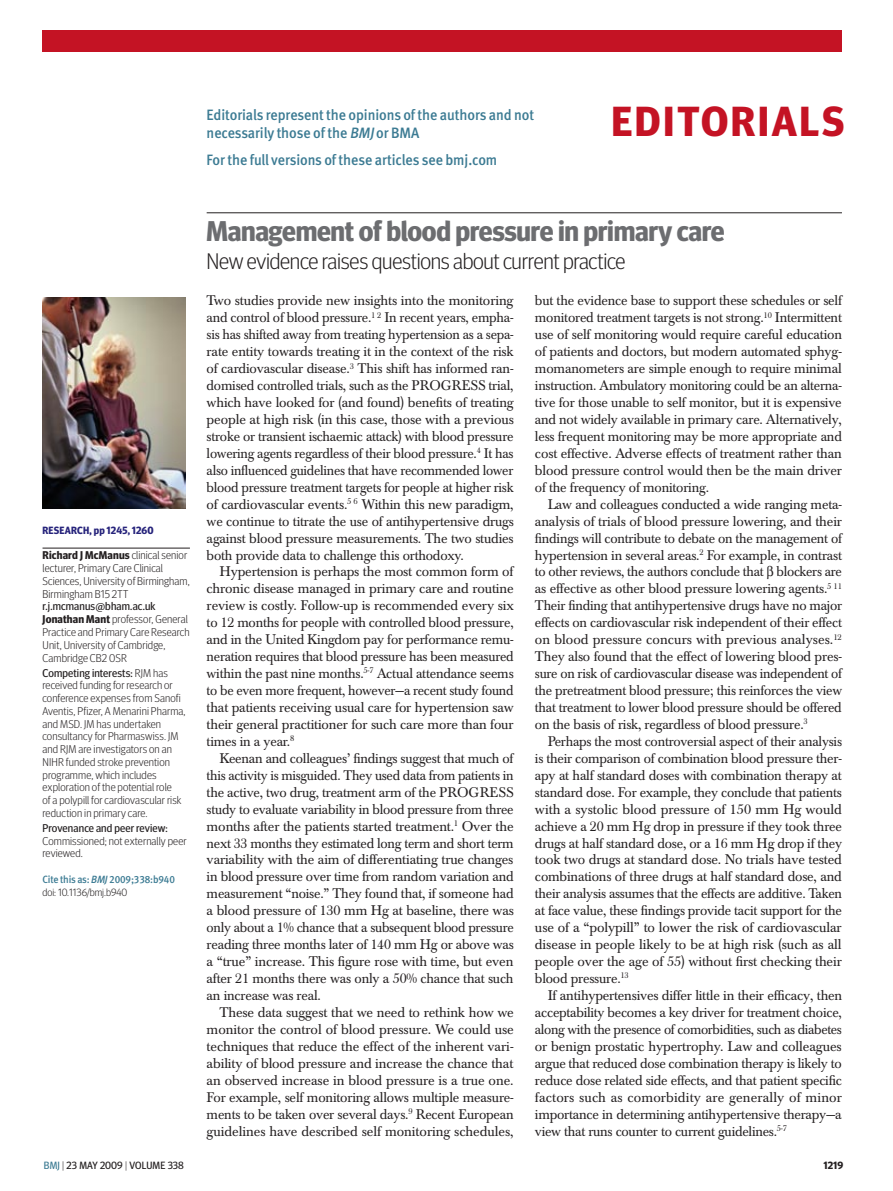
<style>
.page{position:relative;width:893px;height:1191px;background:#fff}
.page>*{position:absolute;margin:0;border:0;box-sizing:border-box;transform-origin:0 0}
.t1{font:700 42px "Meta Headline OT";letter-spacing:.06em;color:#c41324}
.editorial_head_19{font:700 28.5px "Meta Headline OT";letter-spacing:-.01em;color:#6c6d70}
.intro_15{font:300 22.5px "Meta Headline OT";letter-spacing:-.01em;color:#231f20}
.t2{font:15px/18px "Meta Medium LF";letter-spacing:-.005em;color:#3c7b93;scale:.95 1}
.body_indent{font:13.8px/17px "Baskerville BE";letter-spacing:-.015em;color:#231f20;text-align:justify}
.body{font:13.8px/17px "Baskerville BE";letter-spacing:-.015em;color:#231f20;text-align:justify}
.competing_interest{font:300 11.25px/12.8px "Meta Headline OT";letter-spacing:.01em;color:#231f20}
.author_details{font:300 11.25px/12.8px "Meta Headline OT";letter-spacing:.01em;color:#231f20}
.citation_text{font:10.5px "Meta Medium LF";letter-spacing:-.015em;color:#3c7b93;scale:.95 1}
.t3{font:10.5px "Meta Headline OT";color:#231f20}
.page_ref{font:700 10.5px "Meta Headline OT";letter-spacing:.02em;color:#26237b}
.biblio_doi{font:300 10.5px "Meta Headline OT";color:#231f20}
.t4{font:700 10.5px "Meta Headline OT";color:#231f20}
.s1{font-style:italic}
.s2{font-weight:700}
.s3{font-weight:400}
.s4{color:#3c7b93}
.s5{font-weight:300}
</style>
<div class="page">
<div style="left:43px;top:30px;width:799px;height:21px;background:#c41324"></div>
<hr style="left:207px;top:212px;width:635px;height:1px;background:#231f20">
<img style="left:43px;top:298px;width:142px;height:210px">
<hr style="left:43px;top:548px;width:147px;height:1px;background:#231f20">
<p class="t2" style="left:207px;top:106px;width:346px">Editorials represent the opinions of the authors and not necessarily those of the <span class="s1">BMJ</span> or BMA</p>
<p class="t2" style="left:207px;top:150px;width:307px">For the full versions of these articles see bmj.com</p>
<p class="t1" style="left:611px;top:96px;width:233px">EDITORIALS</p>
<p class="page_ref" style="left:43px;top:524px;width:113px">Research, pp 1245, 1260</p>
<p class="author_details" style="left:43px;top:549px;width:149px"><span class="s2">Richard J McManus</span> clinical senior lecturer, Primary Care Clinical<br>Sciences, University of Birmingham,<br>Birmingham B15 2TT <span class="s3">r.j.mcmanus@bham.ac.uk<br></span><span class="s2">Jonathan Mant</span> professor, General<br>Practice and Primary Care Research<br>Unit, University of Cambridge,<br>Cambridge CB2 0SR</p>
<p class="competing_interest" style="left:43px;top:666px;width:145px"><span class="s3">Competing interests:</span> RJM has received funding for research or conference expenses from Sanofi<br>Aventis, Pfizer, A Menarini Pharma, and MSD. JM has undertaken consultancy for Pharmaswiss. JM and RJM are investigators on an<br>NIHR funded stroke prevention programme, which includes exploration of the potential role<br>of a polypill for cardiovascular risk reduction in primary care.</p>
<p class="competing_interest" style="left:43px;top:821px;width:146px"><span class="s3">Provenance and peer review:<br></span>Commissioned; not externally peer reviewed.</p>
<p class="citation_text" style="left:43px;top:873px;width:141px">Cite this as: <span class="s1">BMJ</span> 2009;338:b940</p>
<p class="biblio_doi" style="left:43px;top:885px;width:86px">doi: 10.1136/bmj.b940</p>
<p class="editorial_head_19" style="left:207px;top:213px;width:520px">Management of blood pressure in primary care</p>
<p class="intro_15" style="left:207px;top:248px;width:420px">New evidence raises questions about current practice</p>
<p class="body" style="left:207px;top:292px;width:309px">Two studies provide new insights into the monitoring and control of blood pressure.<sup>1</sup> <sup>2</sup> In recent years, empha&shy;sis has shifted away from treating hypertension as a sepa&shy;rate entity towards treating it in the context of the risk of cardiovascular disease.<sup>3</sup> This shift has informed ran&shy;domised controlled trials, such as the PROGRESS trial, which have looked for (and found) benefits of treating people at high risk (in this case, those with a previous stroke or transient ischaemic attack) with blood pressure lowering agents regardless of their blood pressure.<sup>4</sup> It has also influenced guidelines that have recommended lower blood pressure treatment targets for people at higher risk of cardiovascular events.<sup>5</sup> <sup>6</sup> Within this new paradigm, we continue to titrate the use of antihypertensive drugs against blood pressure measurements. The two studies both provide data to challenge this orthodoxy.</p>
<p class="body_indent" style="left:207px;top:563px;width:309px;text-indent:13px">Hypertension is perhaps the most common form of chronic disease managed in primary care and routine review is costly. Follow-up is recommended every six to 12 months for people with controlled blood pressure, and in the United Kingdom pay for performance remu&shy;neration requires that blood pressure has been measured within the past nine months.<sup>5‑7</sup> Actual attendance seems to be even more frequent, however—a recent study found that patients receiving usual care for hypertension saw their general practitioner for such care more than four times in a year.<sup>8</sup></p>
<p class="body_indent" style="left:207px;top:750px;width:309px;text-indent:13px">Keenan and colleagues’ findings suggest that much of this activity is misguided. They used data from patients in the active, two drug, treatment arm of the PROGRESS study to evaluate variability in blood pressure from three months after the patients started treatment.<sup>1</sup> Over the next 33 months they estimated long term and short term variability with the aim of differentiating true changes in blood pressure over time from random variation and measurement “noise.” They found that, if someone had a blood pressure of 130 mm Hg at baseline, there was only about a 1% chance that a subsequent blood pressure reading three months later of 140 mm Hg or above was a “true” increase. This figure rose with time, but even after 21 months there was only a 50% chance that such an increase was real.</p>
<p class="body_indent" style="left:207px;top:1004px;width:309px;text-indent:13px">These data suggest that we need to rethink how we monitor the control of blood pressure. We could use techniques that reduce the effect of the inherent vari&shy;ability of blood pressure and increase the chance that an observed increase in blood pressure is a true one.<br>For example, self monitoring allows multiple measure&shy;ments to be taken over several days.<sup>9</sup> Recent European guidelines have described self monitoring schedules,</p>
<p class="body_indent" style="left:535px;top:292px;width:309px">but the evidence base to support these schedules or self monitored treatment targets is not strong.<sup>10</sup> Intermittent use of self monitoring would require careful education of patients and doctors, but modern automated sphyg&shy;momanometers are simple enough to require minimal instruction. Ambulatory monitoring could be an alterna&shy;tive for those unable to self monitor, but it is expensive and not widely available in primary care. Alternatively, less frequent monitoring may be more appropriate and cost effective. Adverse effects of treatment rather than blood pressure control would then be the main driver of the frequency of monitoring.</p>
<p class="body_indent" style="left:535px;top:496px;width:309px;text-indent:13px">Law and colleagues conducted a wide ranging meta&shy;analysis of trials of blood pressure lowering, and their findings will contribute to debate on the management of hypertension in several areas.<sup>2</sup> For example, in contrast to other reviews, the authors conclude that blockers are as effective as other blood pressure lowering agents.<sup>5</sup> <sup>11<br></sup>Their finding that antihypertensive drugs have no major effects on cardiovascular risk independent of their effect on blood pressure concurs with previous analyses.<sup>12<br></sup>They also found that the effect of lowering blood pres&shy;sure on risk of cardiovascular disease was independent of the pretreatment blood pressure; this reinforces the view that treatment to lower blood pressure should be offered on the basis of risk, regardless of blood pressure.<sup>3</sup></p>
<p class="body_indent" style="left:535px;top:733px;width:309px;text-indent:13px">Perhaps the most controversial aspect of their analysis is their comparison of combination blood pressure ther&shy;apy at half standard doses with combination therapy at standard dose. For example, they conclude that patients with a systolic blood pressure of 150 mm Hg would achieve a 20 mm Hg drop in pressure if they took three drugs at half standard dose, or a 16 mm Hg drop if they took two drugs at standard dose. No trials have tested combinations of three drugs at half standard dose, and their analysis assumes that the effects are additive. Taken at face value, these findings provide tacit support for the use of a “polypill” to lower the risk of cardiovascular disease in people likely to be at high risk (such as all people over the age of 55) without first checking their blood pressure.<sup>13</sup></p>
<p class="body_indent" style="left:535px;top:987px;width:309px;text-indent:13px">If antihypertensives differ little in their efficacy, then acceptability becomes a key driver for treatment choice, along with the presence of comorbidities, such as diabetes or benign prostatic hypertrophy. Law and colleagues argue that reduced dose combination therapy is likely to reduce dose related side effects, and that patient specific factors such as comorbidity are generally of minor importance in determining antihypertensive therapy—a view that runs counter to current guidelines.<sup>5‑7</sup></p>
<p class="t3" style="left:44px;top:1159px;width:141px"><span class="s4">BMJ</span> <span class="s5">|</span> 23 may 2009 <span class="s5">|</span> Volume 338</p>
<p class="t4" style="left:824px;top:1159px;width:21px">1219</p>
</div>
